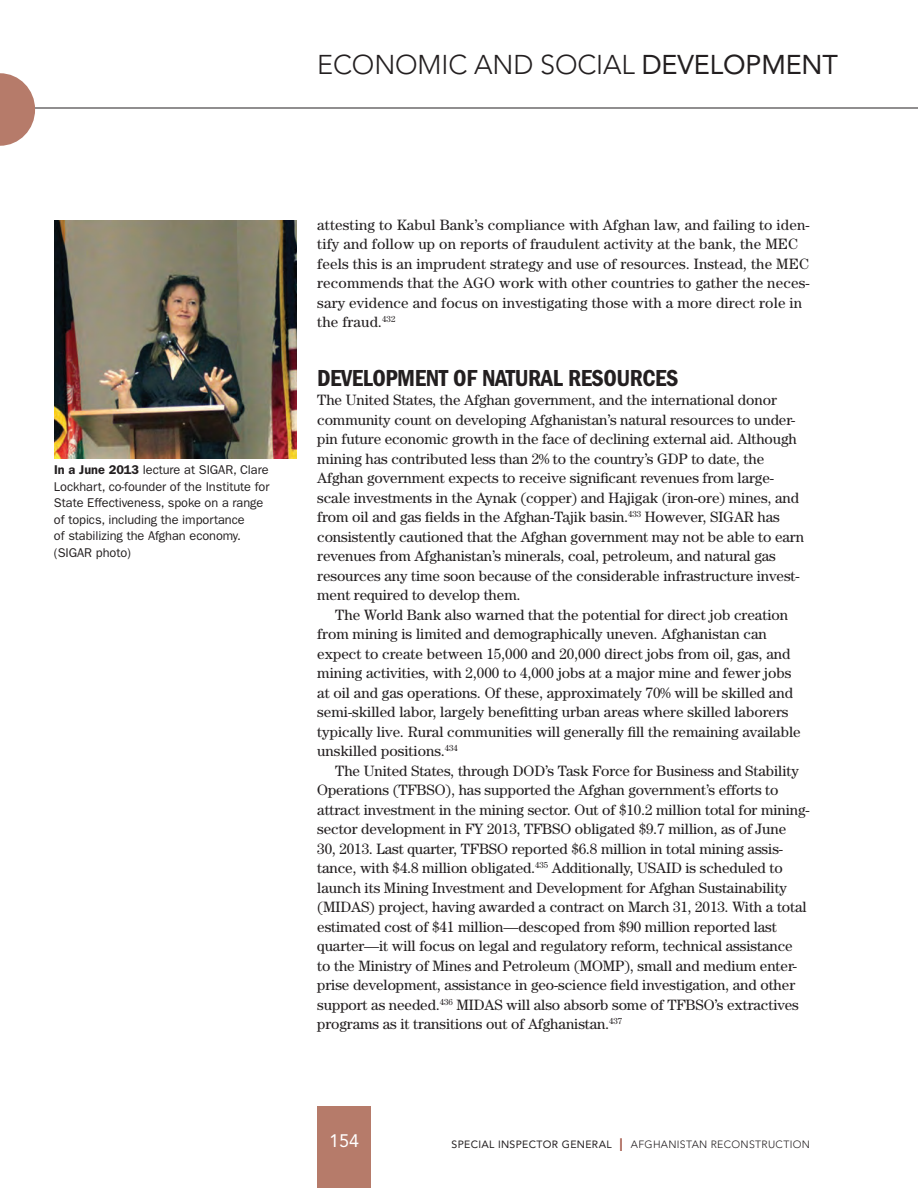
<style>
.page{position:relative;width:918px;height:1188px;background:#fff}
.page>*{position:absolute;margin:0;border:0;box-sizing:border-box;transform-origin:0 0}
.t1{font:300 27px "Avenir LT Std";letter-spacing:-.005em;color:#231f20}
.t2{font:24px "ITC Franklin Gothic Std Dm Cd";letter-spacing:-.02em;color:#231f20}
.t3{font:18px "Avenir LT Std";color:#fff}
.P_Indent{font:15px/19.5px "Century Std";letter-spacing:-.005em;color:#231f20}
.P_caption{font:12.75px/16.5px "ITC Franklin Gothic Std";letter-spacing:-.005em;color:#231f20}
.t4{font:300 10.5px "Avenir LT Std";letter-spacing:.03em;color:#231f20}
.t5{font:10.5px "Avenir LT Std";letter-spacing:.03em;color:#231f20}
.s1{font-weight:400}
.s2{font-weight:600}
.s3{font-weight:400;font-size:18px;color:#a05243}
</style>
<div class="page">
<hr style="left:0;top:108px;width:918px;height:1px;background:#231f20">
<svg style="left:0;top:73px;width:35px;height:73px"></svg>
<div style="left:317px;top:1107px;width:54px;height:81px;background:#b67b6a"></div>
<img style="left:54px;top:221px;width:243px;height:238px">
<h1 class="t1" style="left:317px;top:49px;width:522px">ECONOMIC AND SOCIAL <span class="s1">DEVELOPMENT</span></h1>
<p class="P_caption" style="left:54px;top:462px;width:217px"><span class="s2">In a June 2013</span> lecture at SIGAR, Clare Lockhart, co-founder of the Institute for State Effectiveness, spoke on a range of topics, including the importance<br>of stabilizing the Afghan economy. (SIGAR photo)</p>
<p class="P_Indent" style="left:317px;top:214px;width:494px">attesting to Kabul Bank’s compliance with Afghan law, and failing to iden&shy;tify and follow up on reports of fraudulent activity at the bank, the MEC feels this is an imprudent strategy and use of resources. Instead, the MEC recommends that the AGO work with other countries to gather the neces&shy;sary evidence and focus on investigating those with a more direct role in the fraud.<sup>432</sup></p>
<h3 class="t2" style="left:317px;top:364px;width:363px">DEVELOPMENT OF NATURAL RESOURCES</h3>
<p class="P_Indent" style="left:317px;top:390px;width:488px">The United States, the Afghan government, and the international donor community count on developing Afghanistan’s natural resources to under&shy;pin future economic growth in the face of declining external aid. Although mining has contributed less than 2% to the country’s GDP to date, the Afghan government expects to receive significant revenues from large&shy;scale investments in the Aynak (copper) and Hajigak (iron-ore) mines, and from oil and gas fields in the Afghan-Tajik basin.<sup>433</sup> However, SIGAR has consistently cautioned that the Afghan government may not be able to earn revenues from Afghanistan’s minerals, coal, petroleum, and natural gas resources any time soon because of the considerable infrastructure invest&shy;ment required to develop them.</p>
<p class="P_Indent" style="left:317px;top:604px;width:485px;text-indent:18px">The World Bank also warned that the potential for direct job creation from mining is limited and demographically uneven. Afghanistan can expect to create between 15,000 and 20,000 direct jobs from oil, gas, and mining activities, with 2,000 to 4,000 jobs at a major mine and fewer jobs at oil and gas operations. Of these, approximately 70% will be skilled and semi-skilled labor, largely benefitting urban areas where skilled laborers typically live. Rural communities will generally fill the remaining available unskilled positions.<sup>434</sup></p>
<p class="P_Indent" style="left:317px;top:760px;width:494px;text-indent:18px">The United States, through DOD’s Task Force for Business and Stability Operations (TFBSO), has supported the Afghan government’s efforts to attract investment in the mining sector. Out of $10.2 million total for mining&shy;sector development in FY 2013, TFBSO obligated $9.7 million, as of June<br>30, 2013. Last quarter, TFBSO reported $6.8 million in total mining assis&shy;tance, with $4.8 million obligated.<sup>435</sup> Additionally, USAID is scheduled to launch its Mining Investment and Development for Afghan Sustainability (MIDAS) project, having awarded a contract on March 31, 2013. With a total estimated cost of $41 million—descoped from $90 million reported last quarter—it will focus on legal and regulatory reform, technical assistance<br>to the Ministry of Mines and Petroleum (MOMP), small and medium enter&shy;prise development, assistance in geo-science field investigation, and other support as needed.<sup>436</sup> MIDAS will also absorb some of TFBSO’s extractives programs as it transitions out of Afghanistan.<sup>437</sup></p>
<p class="t3" style="left:329px;top:1131px;width:32px">154</p>
<p class="t4" style="left:619px;top:1138px;width:193px"><span class="s3">I</span> AFGHANISTAN RECONSTRUCTION</p>
<p class="t5" style="left:452px;top:1138px;width:162px">SPECIAL INSPECTOR GENERAL</p>
</div>
